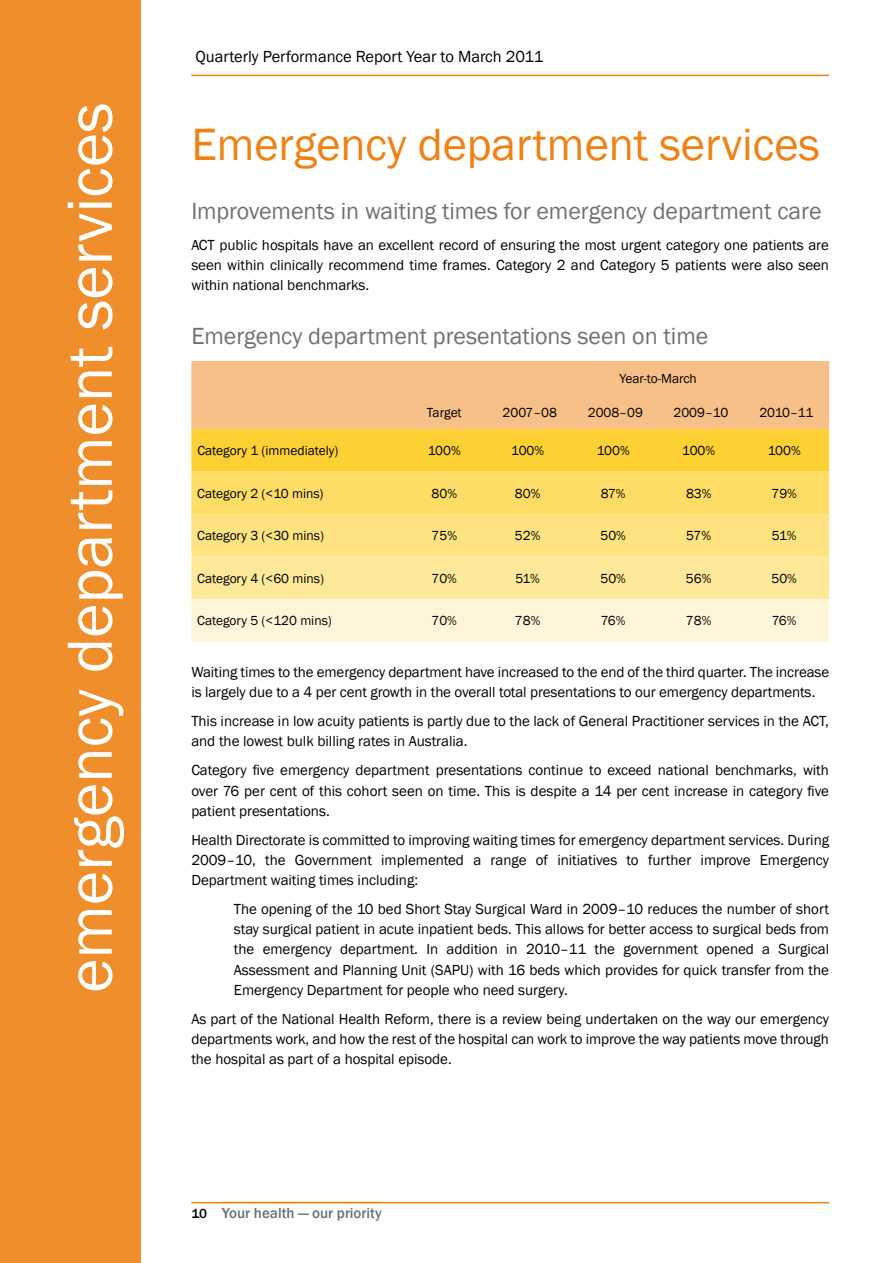
<style>
.page{position:relative;width:893px;height:1263px;background:#fff}
.page>*{position:absolute;margin:0;border:0;box-sizing:border-box;transform-origin:0 0}
.t1{font:66px "Franklin Gothic";letter-spacing:-.005em;color:#fff}
.t2{font:46.5px "Franklin Gothic";letter-spacing:-.005em;color:#ef8214}
.t3{font:24px "Franklin Gothic";letter-spacing:-.005em;color:#707172}
.t4{font:16.5px "Franklin Gothic";letter-spacing:-.005em;color:#000}
.t5{font:15px/20.2px "Franklin Gothic";letter-spacing:-.005em;color:#000;text-align:justify}
.t6{font:500 15px "Franklin Gothic";color:#707172}
.t7{font:13.5px "Franklin Gothic";letter-spacing:-.005em;color:#000}
.s1{font-size:13.5px;color:#000}
</style>
<div class="page">
<hr style="left:222px;top:1201px;width:160px;height:2px;background:#fed74d">
<svg style="left:191px;top:361px;width:638px;height:281px"></svg>
<div style="left:0;top:0;width:140px;height:1263px;background:#f08e2b"></div>
<hr style="left:191px;top:75px;width:638px;height:1px;background:#ef8214">
<hr style="left:191px;top:1202px;width:638px;height:1px;background:#ef8214">
<h1 class="t1" style="left:49px;top:993px;width:892px;rotate:-90deg">emergency department services</h1>
<p class="t4" style="left:196px;top:46px;width:349px">Quarterly Performance Report Year to March 2011</p>
<h2 class="t2" style="left:191px;top:116px;width:630px">Emergency department services</h2>
<h3 class="t3" style="left:191px;top:196px;width:632px">Improvements in waiting times for emergency department care</h3>
<p class="t5" style="left:191px;top:235px;width:639px">ACT public hospitals have an excellent record of ensuring the most urgent category one patients are seen within clinically recommend time frames. Category 2 and Category 5 patients were also seen within national benchmarks.</p>
<h3 class="t3" style="left:191px;top:321px;width:518px">Emergency department presentations seen on time</h3>
<p class="t7" style="left:619px;top:370px;width:79px">Year-to-March</p>
<p class="t7" style="left:427px;top:404px;width:36px">Target</p>
<p class="t7" style="left:503px;top:404px;width:56px">2007–08</p>
<p class="t7" style="left:588px;top:404px;width:57px">2008–09</p>
<p class="t7" style="left:673px;top:404px;width:56px">2009–10</p>
<p class="t7" style="left:759px;top:404px;width:56px">2010–11</p>
<p class="t7" style="left:197px;top:442px;width:143px">Category 1 (immediately)</p>
<p class="t7" style="left:428px;top:442px;width:34px">100%</p>
<p class="t7" style="left:511px;top:442px;width:34px">100%</p>
<p class="t7" style="left:597px;top:442px;width:34px">100%</p>
<p class="t7" style="left:682px;top:442px;width:34px">100%</p>
<p class="t7" style="left:768px;top:442px;width:34px">100%</p>
<p class="t7" style="left:197px;top:485px;width:128px">Category 2 (&lt;10 mins)</p>
<p class="t7" style="left:432px;top:485px;width:27px">80%</p>
<p class="t7" style="left:515px;top:485px;width:27px">80%</p>
<p class="t7" style="left:601px;top:485px;width:26px">87%</p>
<p class="t7" style="left:686px;top:485px;width:27px">83%</p>
<p class="t7" style="left:771px;top:485px;width:27px">79%</p>
<p class="t7" style="left:197px;top:527px;width:128px">Category 3 (&lt;30 mins)</p>
<p class="t7" style="left:432px;top:527px;width:27px">75%</p>
<p class="t7" style="left:515px;top:527px;width:27px">52%</p>
<p class="t7" style="left:600px;top:527px;width:27px">50%</p>
<p class="t7" style="left:686px;top:527px;width:26px">57%</p>
<p class="t7" style="left:772px;top:527px;width:26px">51%</p>
<p class="t7" style="left:197px;top:570px;width:128px">Category 4 (&lt;60 mins)</p>
<p class="t7" style="left:432px;top:570px;width:27px">70%</p>
<p class="t7" style="left:515px;top:570px;width:26px">51%</p>
<p class="t7" style="left:600px;top:570px;width:27px">50%</p>
<p class="t7" style="left:686px;top:570px;width:27px">56%</p>
<p class="t7" style="left:771px;top:570px;width:27px">50%</p>
<p class="t7" style="left:197px;top:612px;width:136px">Category 5 (&lt;120 mins)</p>
<p class="t7" style="left:432px;top:612px;width:27px">70%</p>
<p class="t7" style="left:515px;top:612px;width:27px">78%</p>
<p class="t7" style="left:601px;top:612px;width:26px">76%</p>
<p class="t7" style="left:686px;top:612px;width:27px">78%</p>
<p class="t7" style="left:772px;top:612px;width:26px">76%</p>
<p class="t5" style="left:191px;top:662px;width:639px">Waiting times to the emergency department have increased to the end of the third quarter. The increase is largely due to a 4 per cent growth in the overall total presentations to our emergency departments.</p>
<p class="t5" style="left:191px;top:711px;width:639px">This increase in low acuity patients is partly due to the lack of General Practitioner services in the ACT, and the lowest bulk billing rates in Australia.</p>
<p class="t5" style="left:191px;top:760px;width:639px">Category five emergency department presentations continue to exceed national benchmarks, with over 76 per cent of this cohort seen on time. This is despite a 14 per cent increase in category five patient presentations.</p>
<p class="t5" style="left:191px;top:830px;width:639px">Health Directorate is committed to improving waiting times for emergency department services. During 2009–10, the Government implemented a range of initiatives to further improve Emergency Department waiting times including:</p>
<p class="t5" style="left:234px;top:899px;width:597px">The opening of the 10 bed Short Stay Surgical Ward in 2009–10 reduces the number of short stay surgical patient in acute inpatient beds. This allows for better access to surgical beds from the emergency department. In addition in 2010–11 the government opened a Surgical Assessment and Planning Unit (SAPU) with 16 beds which provides for quick transfer from the Emergency Department for people who need surgery.</p>
<p class="t5" style="left:191px;top:1009px;width:639px">As part of the National Health Reform, there is a review being undertaken on the way our emergency departments work, and how the rest of the hospital can work to improve the way patients move through the hospital as part of a hospital episode.</p>
<p class="t6" style="left:191px;top:1203px;width:192px"><span class="s1">10</span> Your health — our priority</p>
</div>
